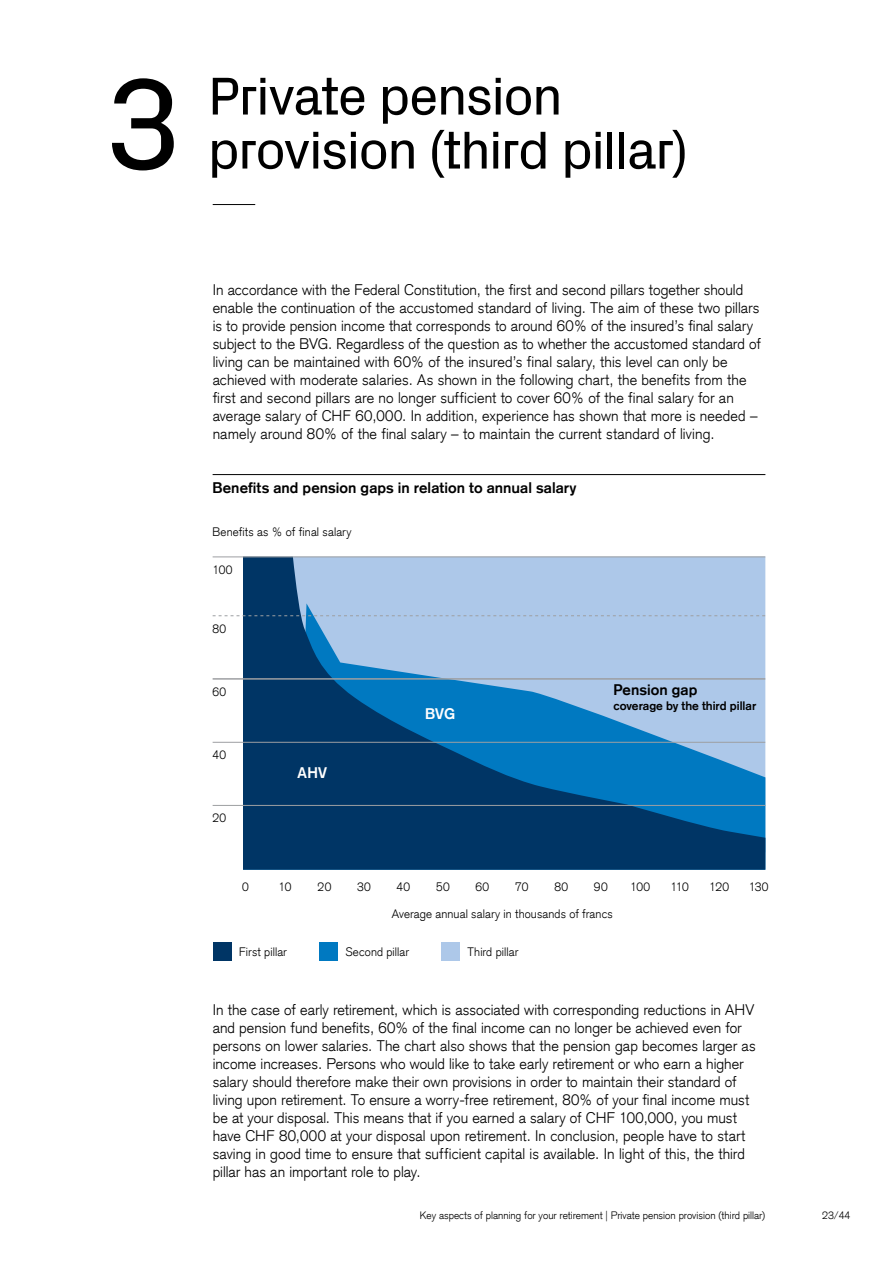
<style>
.page{position:relative;width:893px;height:1263px;background:#fff}
.page>*{position:absolute;margin:0;border:0;box-sizing:border-box;transform-origin:0 0}
.t1{font:129.75px "Credit Suisse Headline";color:#000}
.t2{font:54px/54px "Credit Suisse Headline";letter-spacing:-.01em;color:#000}
.t3{font:300 15px/18px "Credit Suisse Type";letter-spacing:.005em;color:#000}
.t4{font:700 15px "Credit Suisse Type";letter-spacing:.005em;color:#000}
.t5{font:700 15px "Credit Suisse Type";letter-spacing:.01em;color:#fff}
.t6{font:300 12px "Credit Suisse Type";letter-spacing:.01em;color:#000}
.t7{font:700 12px "Credit Suisse Type";color:#000}
.t8{font:300 10.5px "Credit Suisse Type";color:#000}
</style>
<div class="page">
<hr style="left:213px;top:474px;width:552px;height:1px;background:#000">
<svg style="left:243px;top:557px;width:522px;height:313px;background:#477eac"></svg>
<hr style="left:213px;top:742px;width:552px;height:1px;background:#9d9fa2">
<hr style="left:213px;top:805px;width:552px;height:1px;background:#9d9fa2">
<svg style="left:213px;top:615px;width:552px;height:1px"></svg>
<hr style="left:213px;top:556px;width:552px;height:1px;background:#9d9fa2">
<hr style="left:213px;top:678px;width:552px;height:2px;background:#9d9fa2">
<div style="left:213px;top:943px;width:18px;height:18px;background:#003565"></div>
<div style="left:441px;top:943px;width:19px;height:18px;background:#adc8e9"></div>
<div style="left:319px;top:943px;width:19px;height:18px;background:#0079c1"></div>
<hr style="left:213px;top:204px;width:42px;height:1px;background:#000">
<h1 class="t1" style="left:106px;top:30px;width:76px">3</h1>
<h2 class="t2" style="left:208px;top:65px;width:480px">Private pension provision (third pillar)</h2>
<p class="t3" style="left:213px;top:280px;width:550px">In accordance with the Federal Constitution, the first and second pillars together should enable the continuation of the accustomed standard of living. The aim of these two pillars is to provide pension income that corresponds to around 60% of the insured’s final salary subject to the BVG. Regardless of the question as to whether the accustomed standard of living can be maintained with 60% of the insured’s final salary, this level can only be achieved with moderate salaries. As shown in the following chart, the benefits from the first and second pillars are no longer sufficient to cover 60% of the final salary for an average salary of CHF 60,000. In addition, experience has shown that more is needed – namely around 80% of the final salary – to maintain the current standard of living.</p>
<p class="t4" style="left:213px;top:478px;width:365px">Benefits and pension gaps in relation to annual salary</p>
<p class="t6" style="left:213px;top:525px;width:140px">Benefits as % of final salary</p>
<p class="t6" style="left:213px;top:563px;width:22px">100</p>
<p class="t6" style="left:213px;top:621px;width:15px">80</p>
<p class="t6" style="left:213px;top:684px;width:15px">60</p>
<p class="t6" style="left:213px;top:748px;width:15px">40</p>
<p class="t6" style="left:213px;top:811px;width:15px">20</p>
<p class="t5" style="left:298px;top:764px;width:31px">AHV</p>
<p class="t5" style="left:425px;top:704px;width:31px">BVG</p>
<p class="t4" style="left:613px;top:681px;width:85px">Pension gap</p>
<p class="t7" style="left:613px;top:698px;width:144px">coverage by the third pillar</p>
<p class="t6" style="left:242px;top:880px;width:8px">0</p>
<p class="t6" style="left:279px;top:880px;width:14px">10</p>
<p class="t6" style="left:318px;top:880px;width:15px">20</p>
<p class="t6" style="left:357px;top:880px;width:15px">30</p>
<p class="t6" style="left:397px;top:880px;width:15px">40</p>
<p class="t6" style="left:436px;top:880px;width:15px">50</p>
<p class="t6" style="left:475px;top:880px;width:15px">60</p>
<p class="t6" style="left:515px;top:880px;width:15px">70</p>
<p class="t6" style="left:554px;top:880px;width:15px">80</p>
<p class="t6" style="left:594px;top:880px;width:15px">90</p>
<p class="t6" style="left:630px;top:880px;width:22px">100</p>
<p class="t6" style="left:671px;top:880px;width:20px">110</p>
<p class="t6" style="left:709px;top:880px;width:21px">120</p>
<p class="t6" style="left:749px;top:880px;width:21px">130</p>
<p class="t6" style="left:392px;top:907px;width:223px">Average annual salary in thousands of francs</p>
<p class="t6" style="left:239px;top:944px;width:49px">First pillar</p>
<p class="t6" style="left:345px;top:944px;width:65px">Second pillar</p>
<p class="t6" style="left:468px;top:944px;width:52px">Third pillar</p>
<p class="t3" style="left:213px;top:1000px;width:544px">In the case of early retirement, which is associated with corresponding reductions in AHV and pension fund benefits, 60% of the final income can no longer be achieved even for persons on lower salaries. The chart also shows that the pension gap becomes larger as income increases. Persons who would like to take early retirement or who earn a higher salary should therefore make their own provisions in order to maintain their standard of living upon retirement. To ensure a worry-free retirement, 80% of your final income must be at your disposal. This means that if you earned a salary of CHF 100,000, you must have CHF 80,000 at your disposal upon retirement. In conclusion, people have to start saving in good time to ensure that sufficient capital is available. In light of this, the third pillar has an important role to play.</p>
<p class="t8" style="left:420px;top:1209px;width:347px">Key aspects of planning for your retirement | Private pension provision (third pillar)</p>
<p class="t8" style="left:822px;top:1209px;width:30px">23/44</p>
</div>
